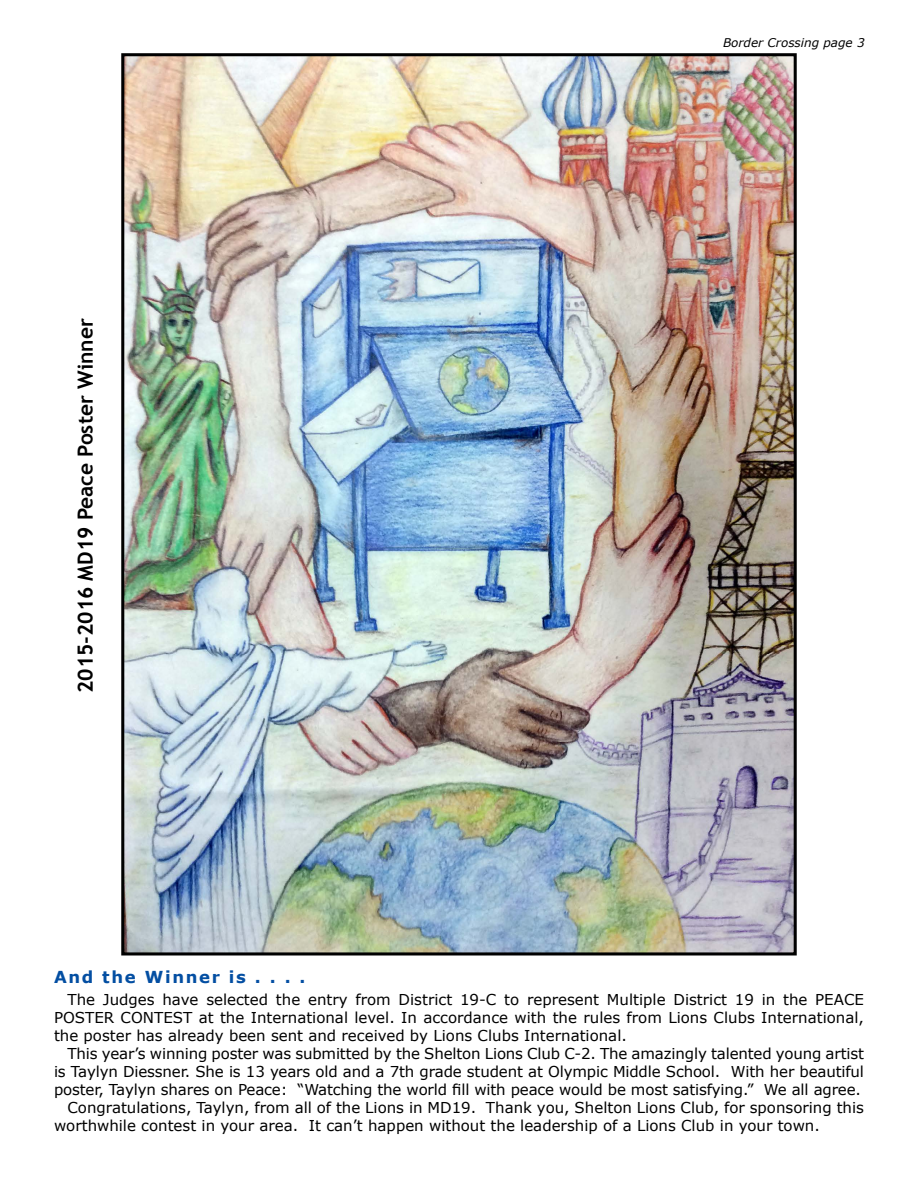
<style>
.page{position:relative;width:918px;height:1188px;background:#fff}
.page>*{position:absolute;margin:0;border:0;box-sizing:border-box;transform-origin:0 0}
.t1{font:700 21px "Trebuchet MS";color:#000}
.t2{font:700 16.5px "Verdana";letter-spacing:.1em;color:#034ea2}
.t3{font:15px/18px "Verdana";letter-spacing:-.01em;color:#000;text-align:justify}
.t4{font:italic 12px "Verdana";color:#000}
</style>
<div class="page">
<img style="left:121px;top:53px;width:676px;height:903px">
<h1 class="t1" style="left:72px;top:693px;width:376px;rotate:-90deg">2015-2016 MD19 Peace Poster Winner</h1>
<p class="t4" style="left:723px;top:35px;width:143px">Border Crossing page 3</p>
<p class="t2" style="left:54px;top:966px;width:253px">And the Winner is . . . .</p>
<p class="t3" style="left:54px;top:991px;width:812px;text-indent:14px">The Judges have selected the entry from District 19-C to represent Multiple District 19 in the PEACE POSTER CONTEST at the International level. In accordance with the rules from Lions Clubs International, the poster has already been sent and received by Lions Clubs International.</p>
<p class="t3" style="left:68px;top:1045px;width:798px">This year’s winning poster was submitted by the Shelton Lions Club C-2. The amazingly talented young artist</p>
<p class="t3" style="left:54px;top:1063px;width:812px">is Taylyn Diessner. She is 13 years old and a 7th grade student at Olympic Middle School. With her beautiful</p>
<p class="t3" style="left:54px;top:1081px;width:809px">poster, Taylyn shares on Peace: “Watching the world fill with peace would be most satisfying.” We all agree.</p>
<p class="t3" style="left:68px;top:1099px;width:798px">Congratulations, Taylyn, from all of the Lions in MD19. Thank you, Shelton Lions Club, for sponsoring this</p>
<p class="t3" style="left:54px;top:1117px;width:767px">worthwhile contest in your area. It can’t happen without the leadership of a Lions Club in your town.</p>
</div>
